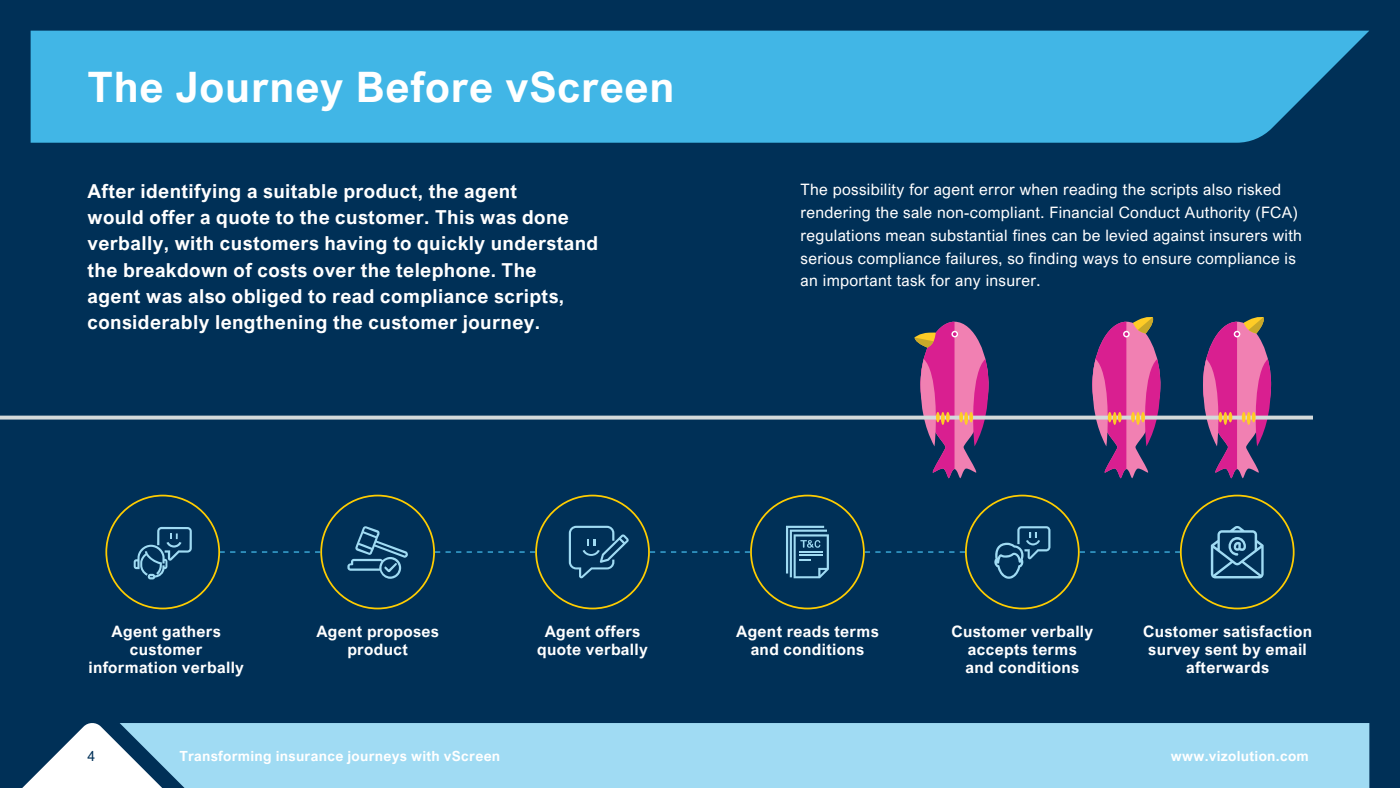
<style>
.page{position:relative;width:1400px;height:788px;background:#003057}
.page>*{position:absolute;margin:0;border:0;box-sizing:border-box;transform-origin:0 0}
.t1{font:700 42px "Arial Nova";letter-spacing:.02em;color:#fff}
.intro{font:700 19.25px/26.2px "Arial Nova";letter-spacing:.02em;color:#fff}
.body{font:15.75px/22.8px "Arial Nova";letter-spacing:.02em;color:#fff}
.body-2{font:700 15.75px/17.5px "Arial Nova";letter-spacing:.02em;color:#fff;text-align:center}
.t2{font:700 14px "Arial Nova";letter-spacing:.02em;color:#fff}
.t3{font:14px "Arial Nova";color:#003057}
</style>
<div class="page">
<div style="left:31px;top:31px;width:1338px;height:112px;background:#41b6e6"></div>
<svg style="left:22px;top:723px;width:98px;height:65px"></svg>
<div style="left:120px;top:723px;width:1249px;height:65px;background:#a0dbf3"></div>
<svg style="left:220px;top:551px;width:100px;height:1px"></svg>
<svg style="left:435px;top:551px;width:100px;height:1px"></svg>
<svg style="left:650px;top:551px;width:100px;height:1px"></svg>
<svg style="left:865px;top:551px;width:100px;height:1px"></svg>
<svg style="left:1080px;top:551px;width:100px;height:1px"></svg>
<div style="left:105px;top:494px;width:115px;height:115px;border:2px solid #ffcd00;border-radius:50%"></div>
<div style="left:320px;top:494px;width:115px;height:115px;border:2px solid #ffcd00;border-radius:50%"></div>
<div style="left:965px;top:494px;width:115px;height:115px;border:2px solid #ffcd00;border-radius:50%"></div>
<div style="left:535px;top:494px;width:115px;height:115px;border:2px solid #ffcd00;border-radius:50%"></div>
<div style="left:1180px;top:494px;width:115px;height:115px;border:2px solid #ffcd00;border-radius:50%"></div>
<div style="left:750px;top:494px;width:115px;height:115px;border:2px solid #ffcd00;border-radius:50%"></div>
<svg style="left:994px;top:526px;width:56px;height:53px"></svg>
<svg style="left:134px;top:527px;width:58px;height:52px"></svg>
<svg style="left:347px;top:526px;width:61px;height:52px"></svg>
<svg style="left:569px;top:525px;width:60px;height:53px"></svg>
<svg style="left:786px;top:525px;width:43px;height:53px"></svg>
<svg style="left:1211px;top:526px;width:53px;height:52px"></svg>
<svg style="left:0;top:317px;width:1312px;height:161px"></svg>
<p class="t1" style="left:88px;top:62px;width:588px">The Journey Before vScreen</p>
<p class="intro" style="left:88px;top:178px;width:512px">After identifying a suitable product, the agent<br>would offer a quote to the customer. This was done verbally, with customers having to quickly understand the breakdown of costs over the telephone. The<br>agent was also obliged to read compliance scripts, considerably lengthening the customer journey.</p>
<p class="body" style="left:801px;top:178px;width:503px">The possibility for agent error when reading the scripts also risked rendering the sale non-compliant. Financial Conduct Authority (FCA) regulations mean substantial fines can be levied against insurers with serious compliance failures, so finding ways to ensure compliance is an important task for any insurer.</p>
<p class="body-2" style="left:88px;top:623px;width:157px">Agent gathers customer information verbally</p>
<p class="body-2" style="left:316px;top:623px;width:124px">Agent proposes product</p>
<p class="body-2" style="left:537px;top:623px;width:112px">Agent offers quote verbally</p>
<p class="body-2" style="left:736px;top:623px;width:144px">Agent reads terms and conditions</p>
<p class="body-2" style="left:951px;top:623px;width:143px">Customer verbally accepts terms<br>and conditions</p>
<p class="body-2" style="left:1143px;top:623px;width:170px">Customer satisfaction survey sent by email afterwards</p>
<p class="t3" style="left:88px;top:747px;width:9px">4</p>
<p class="t2" style="left:179px;top:747px;width:322px">Transforming insurance journeys with vScreen</p>
<p class="t2" style="left:1171px;top:747px;width:140px">www.vizolution.com</p>
</div>
